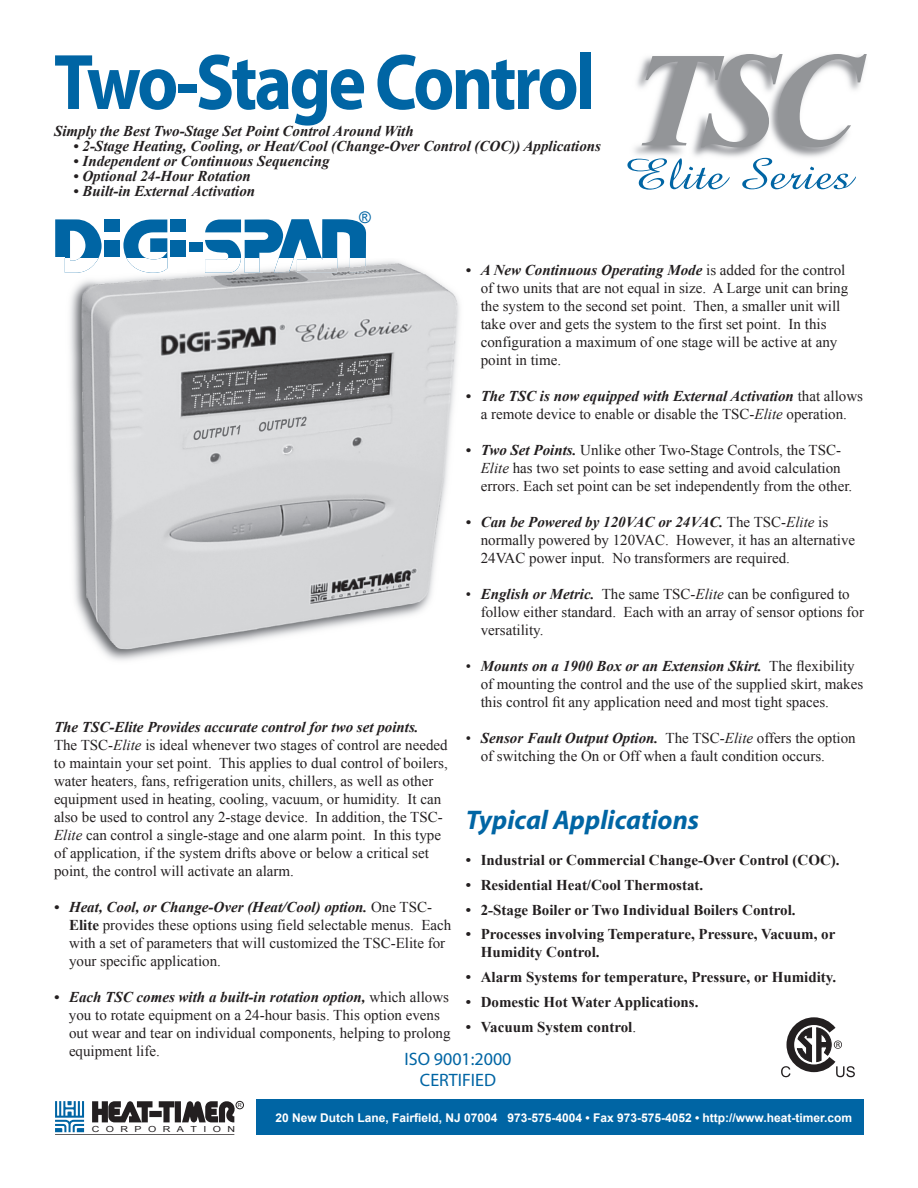
<style>
.page{position:relative;width:918px;height:1188px;background:#fff}
.page>*{position:absolute;margin:0;border:0;box-sizing:border-box;transform-origin:0 0}
.t1{font:italic 700 135px "Times New Roman";color:#939598}
.t2{font:700 79.5px "Myriad";letter-spacing:-.045em;color:#0065a4;scale:.9 1}
.t3{font:italic 700 27px "Myriad";color:#0065a4}
.t4{font:18px/21.6px "Myriad";color:#0065a4;text-align:center}
.t5{font:16.05px "Arial";color:#0065a4}
.t6{font:15px/18px "Times New Roman";color:#231f20}
.t7{font:700 15px/18px "Times New Roman";color:#231f20}
.t8{font:italic 700 15px "Times New Roman";color:#231f20}
.t9{font:700 12px "Arial";color:#fff}
.t10{font:8.4px "Arial";letter-spacing:.61em;color:#231f20;scale:1.27 1}
.t11{font:5.4px "Arial";color:#231f20}
.s1{font-weight:700;font-style:italic}
.s2{font-style:italic}
.s3{font-weight:700}
.s4{font-weight:400}
</style>
<div class="page">
<hr style="left:55px;top:1134px;width:179px;height:1px;background:#231f20">
<svg style="left:92px;top:1101px;width:143px;height:21px"></svg>
<svg style="left:55px;top:1101px;width:29px;height:31px"></svg>
<div style="left:236px;top:1101px;width:8px;height:8px;border:1px solid #231f20;border-radius:50%"></div>
<div style="left:257px;top:1099px;width:607px;height:36px;background:#0065a4"></div>
<img style="left:634px;top:55px;width:231px;height:103px">
<div style="left:104px;top:220px;width:16px;height:12px;background:#0065a4"></div>
<div style="left:105px;top:240px;width:15px;height:33px;background:#0065a4"></div>
<div style="left:170px;top:220px;width:16px;height:12px;background:#0065a4"></div>
<div style="left:171px;top:240px;width:15px;height:33px;background:#0065a4"></div>
<div style="left:189px;top:243px;width:13px;height:9px;background:#0065a4"></div>
<svg style="left:205px;top:219px;width:161px;height:39px"></svg>
<svg style="left:123px;top:220px;width:44px;height:38px"></svg>
<svg style="left:55px;top:219px;width:47px;height:39px"></svg>
<svg style="left:627px;top:158px;width:103px;height:32px"></svg>
<svg style="left:742px;top:158px;width:114px;height:31px"></svg>
<img style="left:64px;top:258px;width:1px;height:15px">
<img style="left:70px;top:258px;width:390px;height:403px">
<img style="left:105px;top:258px;width:15px;height:15px">
<img style="left:171px;top:258px;width:15px;height:15px">
<img style="left:205px;top:258px;width:36px;height:15px">
<img style="left:245px;top:258px;width:14px;height:15px">
<img style="left:274px;top:258px;width:92px;height:15px">
<img style="left:126px;top:258px;width:41px;height:15px">
<img style="left:65px;top:258px;width:34px;height:15px">
<svg style="left:191px;top:370px;width:76px;height:38px;background:#6b6b6e"></svg>
<svg style="left:275px;top:359px;width:111px;height:42px;background:#656568"></svg>
<svg style="left:193px;top:425px;width:47px;height:15px"></svg>
<svg style="left:259px;top:417px;width:48px;height:15px"></svg>
<svg style="left:781px;top:1017px;width:74px;height:60px"></svg>
<h2 class="t2" style="left:54px;top:41px;width:603px">Two-Stage Control</h2>
<p class="t8" style="left:54px;top:121px;width:361px">Simply the Best Two-Stage Set Point Control Around With</p>
<p class="t8" style="left:74px;top:136px;width:529px">• 2-Stage Heating, Cooling, or Heat/Cool (Change-Over Control (COC)) Applications</p>
<p class="t8" style="left:74px;top:151px;width:258px">• Independent or Continuous Sequencing</p>
<p class="t8" style="left:74px;top:166px;width:179px">• Optional 24-Hour Rotation</p>
<p class="t8" style="left:74px;top:181px;width:183px">• Built-in External Activation</p>
<p class="t5" style="left:359px;top:207px;width:13px">®</p>
<h1 class="t1" style="left:631px;top:6px;width:230px">TSC</h1>
<p class="t6" style="left:481px;top:260px;width:369px;text-indent:-15px"><span class="s1">• A New Continuous Operating Mode</span> is added for the control of two units that are not equal in size. A Large unit can bring the system to the second set point. Then, a smaller unit will take over and gets the system to the first set point. In this configuration a maximum of one stage will be active at any point in time.</p>
<p class="t6" style="left:466px;top:386px;width:399px;text-align:center"><span class="s1">• The TSC is now equipped with External Activation</span> that allows a remote device to enable or disable the TSC-<span class="s2">Elite</span> operation.</p>
<p class="t6" style="left:481px;top:440px;width:373px;text-indent:-15px"><span class="s1">• Two Set Points.</span> Unlike other Two-Stage Controls, the TSC-<br><span class="s2">Elite</span> has two set points to ease setting and avoid calculation errors. Each set point can be set independently from the other.</p>
<p class="t6" style="left:481px;top:512px;width:376px;text-indent:-15px"><span class="s1">• Can be Powered by 120VAC or 24VAC.</span> The TSC-<span class="s2">Elite</span> is normally powered by 120VAC. However, it has an alternative<br>24VAC power input. No transformers are required.</p>
<p class="t6" style="left:481px;top:584px;width:385px;text-indent:-15px">• <span class="s1">English or Metric.</span> The same TSC-<span class="s2">Elite</span> can be configured to follow either standard. Each with an array of sensor options for versatility.</p>
<p class="t6" style="left:481px;top:656px;width:384px;text-indent:-15px">• <span class="s1">Mounts on a 1900 Box or an Extension Skirt.</span> The flexibility of mounting the control and the use of the supplied skirt, makes this control fit any application need and most tight spaces.</p>
<p class="t6" style="left:481px;top:728px;width:377px;text-indent:-15px">• <span class="s1">Sensor Fault Output Option.</span> The TSC-<span class="s2">Elite</span> offers the option of switching the On or Off when a fault condition occurs.</p>
<p class="t6" style="left:54px;top:718px;width:395px"><span class="s1">The TSC-Elite Provides accurate control for two set points.<br></span>The TSC-<span class="s2">Elite</span> is ideal whenever two stages of control are needed to maintain your set point. This applies to dual control of boilers, water heaters, fans, refrigeration units, chillers, as well as other equipment used in heating, cooling, vacuum, or humidity. It can also be used to control any 2-stage device. In addition, the TSC-<span class="s2">Elite</span> can control a single-stage and one alarm point. In this type of application, if the system drifts above or below a critical set point, the control will activate an alarm.</p>
<p class="t6" style="left:69px;top:898px;width:384px;text-indent:-15px"><span class="s1">• Heat, Cool, or Change-Over (Heat/Cool) option.</span> One TSC-<span class="s3">Elite</span> provides these options using field selectable menus. Each with a set of parameters that will customized the TSC-Elite for your specific application.</p>
<p class="t6" style="left:69px;top:988px;width:383px;text-indent:-15px"><span class="s1">• Each TSC comes with a built-in rotation option,</span> which allows you to rotate equipment on a 24-hour basis. This option evens out wear and tear on individual components, helping to prolong equipment life.</p>
<h3 class="t3" style="left:466px;top:806px;width:235px">Typical Applications</h3>
<p class="t7" style="left:466px;top:851px;width:375px">• Industrial or Commercial Change-Over Control (COC).</p>
<p class="t7" style="left:466px;top:875px;width:239px">• Residential Heat/Cool Thermostat.</p>
<p class="t7" style="left:466px;top:900px;width:331px">• 2-Stage Boiler or Two Individual Boilers Control.</p>
<p class="t7" style="left:481px;top:925px;width:356px;text-indent:-15px">• Processes involving Temperature, Pressure, Vacuum, or<br>Humidity Control.</p>
<p class="t7" style="left:466px;top:968px;width:372px">• Alarm Systems for temperature, Pressure, or Humidity.</p>
<p class="t7" style="left:466px;top:992px;width:234px">• Domestic Hot Water Applications.</p>
<p class="t7" style="left:466px;top:1017px;width:172px">• Vacuum System control<span class="s4">.</span></p>
<p class="t4" style="left:405px;top:1049px;width:108px">ISO 9001:2000<br>CERTIFIED</p>
<p class="t11" style="left:238px;top:1102px;width:5px">R</p>
<p class="t10" style="left:92px;top:1124px;width:114px">CORPORATION</p>
<p class="t9" style="left:275px;top:1109px;width:578px">20 New Dutch Lane, Fairfield, NJ 07004 973-575-4004 • Fax 973-575-4052 • http://www.heat-timer.com</p>
</div>
